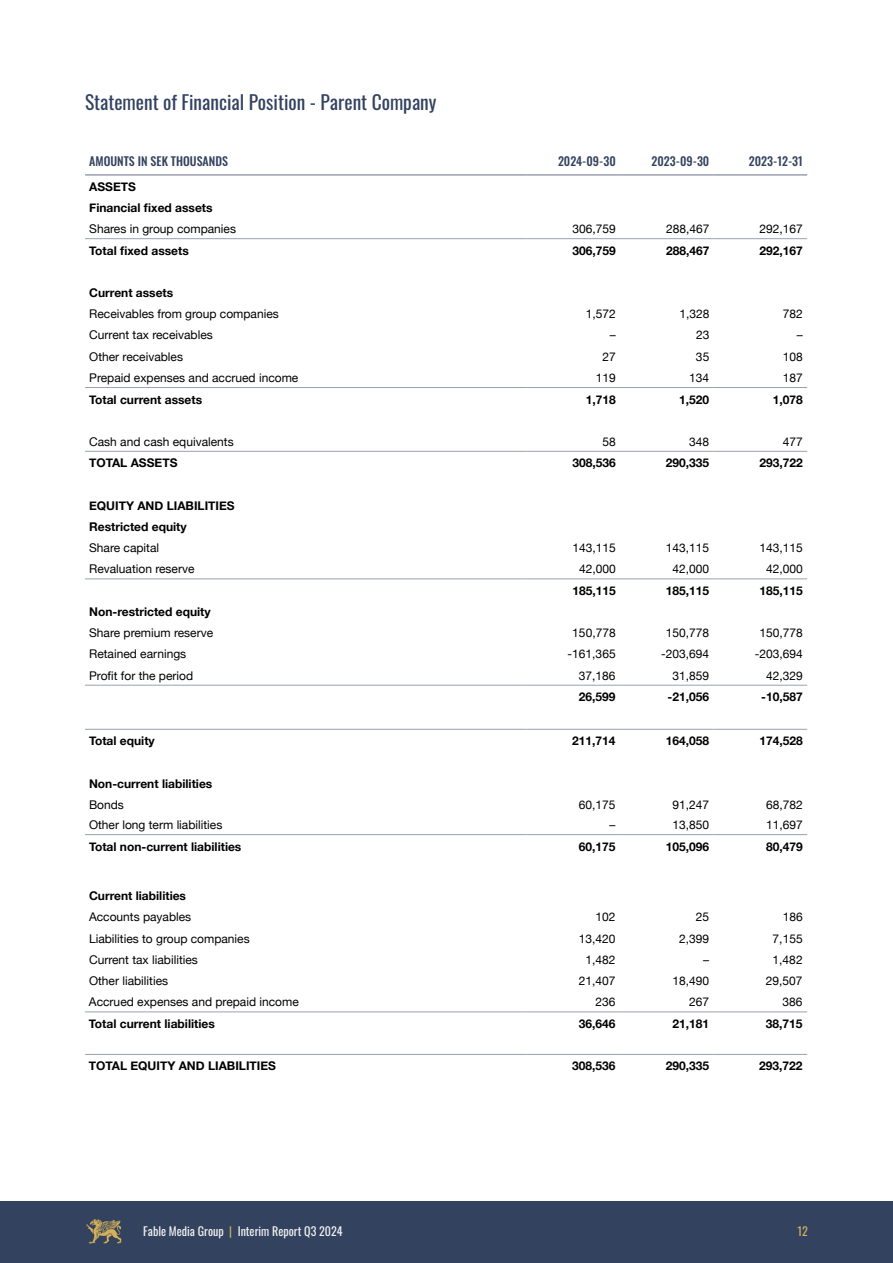
<style>
.page{position:relative;width:893px;height:1263px;background:#fff}
.page>*{position:absolute;margin:0;border:0;box-sizing:border-box;transform-origin:0 0}
.t1{font:19.5px "Oswald";color:#33425f}
.t2{font:12px "Helvetica Neue";color:#000}
.t3{font:700 12px/21.3px "Helvetica Neue";color:#000}
.t4{font:500 12px "Oswald";color:#33425f}
.t5{font:12px "Oswald";color:#f1f1f1}
.t6{font:12px "Oswald";color:#d3b15c}
.s1{color:#d3b15c}
</style>
<div class="page">
<hr style="left:85px;top:174px;width:441px;height:2px;background:#99a0af">
<hr style="left:526px;top:174px;width:94px;height:2px;background:#99a0af">
<hr style="left:620px;top:174px;width:94px;height:2px;background:#99a0af">
<hr style="left:714px;top:174px;width:93px;height:2px;background:#99a0af">
<hr style="left:85px;top:238px;width:441px;height:1px;background:#99a0af">
<hr style="left:526px;top:238px;width:94px;height:1px;background:#99a0af">
<hr style="left:620px;top:238px;width:94px;height:1px;background:#99a0af">
<hr style="left:714px;top:238px;width:93px;height:1px;background:#99a0af">
<hr style="left:85px;top:387px;width:441px;height:1px;background:#99a0af">
<hr style="left:526px;top:387px;width:94px;height:1px;background:#99a0af">
<hr style="left:620px;top:387px;width:94px;height:1px;background:#99a0af">
<hr style="left:714px;top:387px;width:93px;height:1px;background:#99a0af">
<hr style="left:85px;top:451px;width:441px;height:1px;background:#99a0af">
<hr style="left:526px;top:451px;width:94px;height:1px;background:#99a0af">
<hr style="left:620px;top:451px;width:94px;height:1px;background:#99a0af">
<hr style="left:714px;top:451px;width:93px;height:1px;background:#99a0af">
<hr style="left:85px;top:685px;width:441px;height:1px;background:#99a0af">
<hr style="left:526px;top:685px;width:94px;height:1px;background:#99a0af">
<hr style="left:620px;top:685px;width:94px;height:1px;background:#99a0af">
<hr style="left:714px;top:685px;width:93px;height:1px;background:#99a0af">
<hr style="left:85px;top:578px;width:441px;height:1px;background:#99a0af">
<hr style="left:526px;top:578px;width:94px;height:1px;background:#99a0af">
<hr style="left:620px;top:578px;width:94px;height:1px;background:#99a0af">
<hr style="left:714px;top:578px;width:93px;height:1px;background:#99a0af">
<hr style="left:85px;top:834px;width:441px;height:1px;background:#99a0af">
<hr style="left:526px;top:834px;width:94px;height:1px;background:#99a0af">
<hr style="left:620px;top:834px;width:94px;height:1px;background:#99a0af">
<hr style="left:714px;top:834px;width:93px;height:1px;background:#99a0af">
<hr style="left:85px;top:1011px;width:441px;height:1px;background:#99a0af">
<hr style="left:526px;top:1011px;width:94px;height:1px;background:#99a0af">
<hr style="left:620px;top:1011px;width:94px;height:1px;background:#99a0af">
<hr style="left:714px;top:1011px;width:93px;height:1px;background:#99a0af">
<hr style="left:85px;top:1054px;width:441px;height:1px;background:#99a0af">
<hr style="left:526px;top:1054px;width:94px;height:1px;background:#99a0af">
<hr style="left:620px;top:1054px;width:94px;height:1px;background:#99a0af">
<hr style="left:714px;top:1054px;width:93px;height:1px;background:#99a0af">
<hr style="left:85px;top:729px;width:441px;height:1px;background:#99a0af">
<hr style="left:526px;top:729px;width:94px;height:1px;background:#99a0af">
<hr style="left:620px;top:729px;width:94px;height:1px;background:#99a0af">
<hr style="left:714px;top:729px;width:93px;height:1px;background:#99a0af">
<div style="left:0;top:1202px;width:893px;height:61px;background:#33425f"></div>
<img style="left:86px;top:1219px;width:36px;height:25px">
<h1 class="t1" style="left:85px;top:84px;width:353px">Statement of Financial Position - Parent Company</h1>
<p class="t4" style="left:89px;top:155px;width:140px">AMOUNTS IN SEK THOUSANDS</p>
<p class="t4" style="left:558px;top:155px;width:59px">2024-09-30</p>
<p class="t4" style="left:652px;top:155px;width:59px">2023-09-30</p>
<p class="t4" style="left:749px;top:155px;width:56px">2023-12-31</p>
<p class="t3" style="left:89px;top:176px;width:125px">ASSETS<br>Financial fixed assets</p>
<p class="t2" style="left:89px;top:220px;width:148px">Shares in group companies</p>
<p class="t2" style="left:572px;top:220px;width:45px">306,759</p>
<p class="t2" style="left:666px;top:220px;width:45px">288,467</p>
<p class="t2" style="left:759px;top:220px;width:45px">292,167</p>
<p class="t3" style="left:89px;top:240px;width:101px">Total fixed assets</p>
<p class="t3" style="left:572px;top:240px;width:45px">306,759</p>
<p class="t3" style="left:666px;top:240px;width:45px">288,467</p>
<p class="t3" style="left:759px;top:240px;width:45px">292,167</p>
<p class="t3" style="left:89px;top:283px;width:86px">Current assets</p>
<p class="t2" style="left:89px;top:305px;width:191px">Receivables from group companies</p>
<p class="t2" style="left:586px;top:305px;width:32px">1,572</p>
<p class="t2" style="left:679px;top:305px;width:32px">1,328</p>
<p class="t2" style="left:783px;top:305px;width:22px">782</p>
<p class="t2" style="left:89px;top:326px;width:125px">Current tax receivables</p>
<p class="t2" style="left:610px;top:326px;width:7px">–</p>
<p class="t2" style="left:696px;top:326px;width:15px">23</p>
<p class="t2" style="left:797px;top:326px;width:7px">–</p>
<p class="t2" style="left:89px;top:348px;width:95px">Other receivables</p>
<p class="t2" style="left:602px;top:348px;width:15px">27</p>
<p class="t2" style="left:696px;top:348px;width:15px">35</p>
<p class="t2" style="left:783px;top:348px;width:22px">108</p>
<p class="t2" style="left:89px;top:369px;width:211px">Prepaid expenses and accrued income</p>
<p class="t2" style="left:596px;top:369px;width:22px">119</p>
<p class="t2" style="left:689px;top:369px;width:22px">134</p>
<p class="t2" style="left:783px;top:369px;width:22px">187</p>
<p class="t3" style="left:89px;top:389px;width:114px">Total current assets</p>
<p class="t3" style="left:586px;top:389px;width:32px">1,718</p>
<p class="t3" style="left:679px;top:389px;width:32px">1,520</p>
<p class="t3" style="left:773px;top:389px;width:32px">1,078</p>
<p class="t2" style="left:89px;top:433px;width:146px">Cash and cash equivalents</p>
<p class="t2" style="left:602px;top:433px;width:15px">58</p>
<p class="t2" style="left:689px;top:433px;width:22px">348</p>
<p class="t2" style="left:783px;top:433px;width:22px">477</p>
<p class="t3" style="left:89px;top:453px;width:90px">TOTAL ASSETS</p>
<p class="t3" style="left:572px;top:453px;width:45px">308,536</p>
<p class="t3" style="left:666px;top:453px;width:45px">290,335</p>
<p class="t3" style="left:759px;top:453px;width:45px">293,722</p>
<p class="t3" style="left:89px;top:495px;width:147px">EQUITY AND LIABILITIES<br>Restricted equity</p>
<p class="t2" style="left:89px;top:539px;width:72px">Share capital</p>
<p class="t2" style="left:572px;top:539px;width:45px">143,115</p>
<p class="t2" style="left:666px;top:539px;width:45px">143,115</p>
<p class="t2" style="left:759px;top:539px;width:45px">143,115</p>
<p class="t2" style="left:89px;top:560px;width:107px">Revaluation reserve</p>
<p class="t2" style="left:579px;top:560px;width:38px">42,000</p>
<p class="t2" style="left:673px;top:560px;width:38px">42,000</p>
<p class="t2" style="left:766px;top:560px;width:38px">42,000</p>
<p class="t3" style="left:572px;top:580px;width:45px">185,115</p>
<p class="t3" style="left:666px;top:580px;width:45px">185,115</p>
<p class="t3" style="left:759px;top:580px;width:45px">185,115</p>
<p class="t3" style="left:89px;top:601px;width:123px">Non-restricted equity</p>
<p class="t2" style="left:89px;top:624px;width:126px">Share premium reserve</p>
<p class="t2" style="left:572px;top:624px;width:45px">150,778</p>
<p class="t2" style="left:666px;top:624px;width:45px">150,778</p>
<p class="t2" style="left:759px;top:624px;width:45px">150,778</p>
<p class="t2" style="left:89px;top:645px;width:99px">Retained earnings</p>
<p class="t2" style="left:568px;top:645px;width:50px">-161,365</p>
<p class="t2" style="left:661px;top:645px;width:50px">-203,694</p>
<p class="t2" style="left:755px;top:645px;width:50px">-203,694</p>
<p class="t2" style="left:89px;top:667px;width:106px">Profit for the period</p>
<p class="t2" style="left:579px;top:667px;width:38px">37,186</p>
<p class="t2" style="left:672px;top:667px;width:38px">31,859</p>
<p class="t2" style="left:766px;top:667px;width:38px">42,329</p>
<p class="t3" style="left:579px;top:687px;width:38px">26,599</p>
<p class="t3" style="left:668px;top:687px;width:43px">-21,056</p>
<p class="t3" style="left:761px;top:687px;width:43px">-10,587</p>
<p class="t3" style="left:89px;top:731px;width:67px">Total equity</p>
<p class="t3" style="left:572px;top:731px;width:45px">211,714</p>
<p class="t3" style="left:666px;top:731px;width:45px">164,058</p>
<p class="t3" style="left:759px;top:731px;width:45px">174,528</p>
<p class="t3" style="left:89px;top:773px;width:125px">Non-current liabilities</p>
<p class="t2" style="left:89px;top:796px;width:36px">Bonds</p>
<p class="t2" style="left:579px;top:796px;width:38px">60,175</p>
<p class="t2" style="left:672px;top:796px;width:38px">91,247</p>
<p class="t2" style="left:766px;top:796px;width:38px">68,782</p>
<p class="t2" style="left:89px;top:816px;width:135px">Other long term liabilities</p>
<p class="t2" style="left:610px;top:816px;width:7px">–</p>
<p class="t2" style="left:672px;top:816px;width:38px">13,850</p>
<p class="t2" style="left:766px;top:816px;width:38px">11,697</p>
<p class="t3" style="left:89px;top:836px;width:154px">Total non-current liabilities</p>
<p class="t3" style="left:579px;top:836px;width:38px">60,175</p>
<p class="t3" style="left:666px;top:836px;width:45px">105,096</p>
<p class="t3" style="left:766px;top:836px;width:38px">80,479</p>
<p class="t3" style="left:89px;top:886px;width:99px">Current liabilities</p>
<p class="t2" style="left:89px;top:908px;width:104px">Accounts payables</p>
<p class="t2" style="left:596px;top:908px;width:22px">102</p>
<p class="t2" style="left:696px;top:908px;width:15px">25</p>
<p class="t2" style="left:783px;top:908px;width:22px">186</p>
<p class="t2" style="left:89px;top:930px;width:162px">Liabilities to group companies</p>
<p class="t2" style="left:579px;top:930px;width:38px">13,420</p>
<p class="t2" style="left:679px;top:930px;width:32px">2,399</p>
<p class="t2" style="left:773px;top:930px;width:32px">7,155</p>
<p class="t2" style="left:89px;top:951px;width:110px">Current tax liabilities</p>
<p class="t2" style="left:585px;top:951px;width:32px">1,482</p>
<p class="t2" style="left:703px;top:951px;width:7px">–</p>
<p class="t2" style="left:773px;top:951px;width:32px">1,482</p>
<p class="t2" style="left:89px;top:972px;width:81px">Other liabilities</p>
<p class="t2" style="left:579px;top:972px;width:38px">21,407</p>
<p class="t2" style="left:672px;top:972px;width:38px">18,490</p>
<p class="t2" style="left:766px;top:972px;width:38px">29,507</p>
<p class="t2" style="left:89px;top:993px;width:211px">Accrued expenses and prepaid income</p>
<p class="t2" style="left:595px;top:993px;width:22px">236</p>
<p class="t2" style="left:689px;top:993px;width:22px">267</p>
<p class="t2" style="left:783px;top:993px;width:22px">386</p>
<p class="t3" style="left:89px;top:1013px;width:127px">Total current liabilities</p>
<p class="t3" style="left:579px;top:1013px;width:38px">36,646</p>
<p class="t3" style="left:672px;top:1013px;width:38px">21,181</p>
<p class="t3" style="left:766px;top:1013px;width:38px">38,715</p>
<p class="t3" style="left:89px;top:1056px;width:189px">TOTAL EQUITY AND LIABILITIES</p>
<p class="t3" style="left:572px;top:1056px;width:45px">308,536</p>
<p class="t3" style="left:666px;top:1056px;width:45px">290,335</p>
<p class="t3" style="left:759px;top:1056px;width:45px">293,722</p>
<p class="t5" style="left:143px;top:1220px;width:201px">Fable Media Group <span class="s1">|</span> Interim Report Q3 2024</p>
<p class="t6" style="left:797px;top:1221px;width:12px">12</p>
</div>
